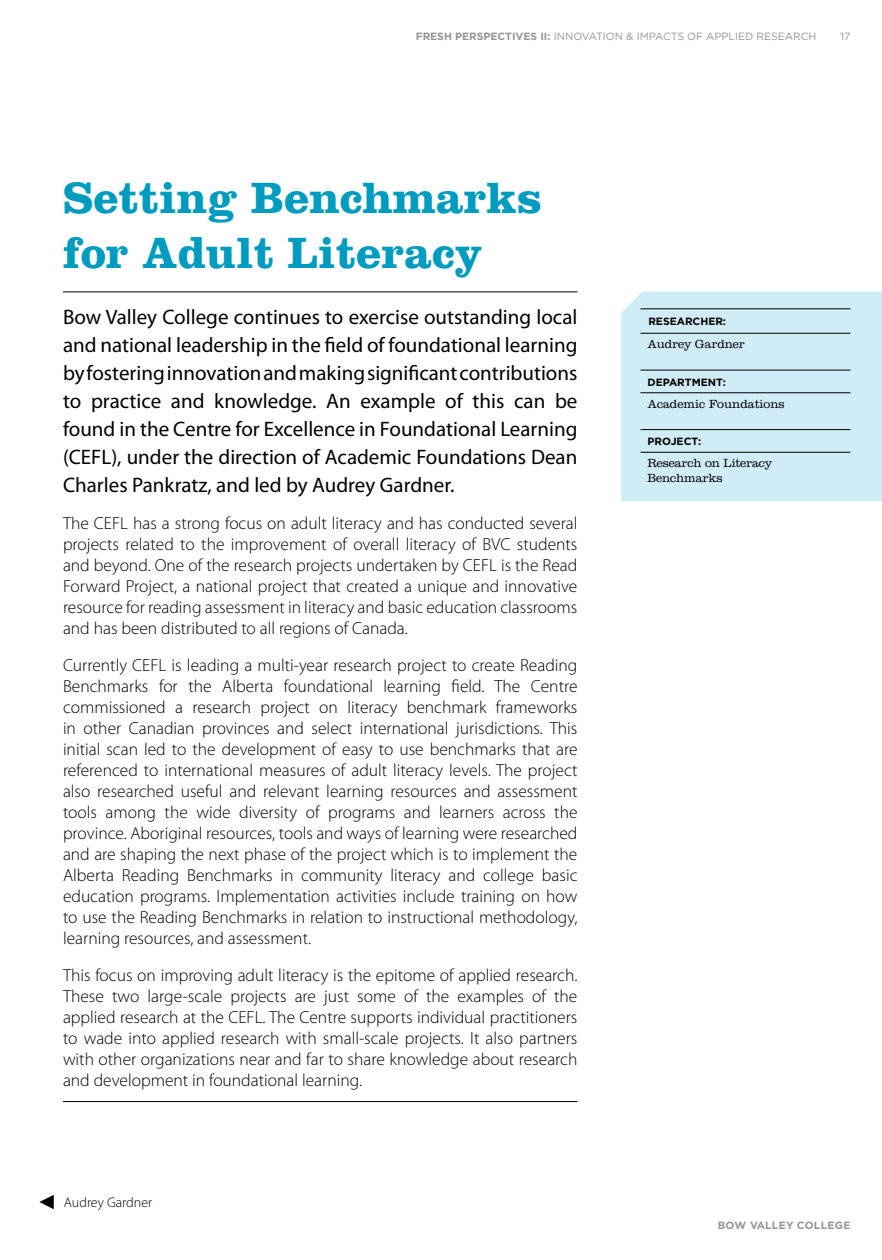
<style>
.page{position:relative;width:882px;height:1260px;background:#fff}
.page>*{position:absolute;margin:0;border:0;box-sizing:border-box;transform-origin:0 0}
.t1{font:700 45.5px/54.6px "Clarendon LT Std";color:#009cc0}
.t2{font:21px/28px "Myriad Pro";color:#000;text-align:justify}
.t3{font:300 17.5px/21px "Myriad Pro";color:#000;text-align:justify}
.t4{font:300 14px "Myriad Pro";color:#000}
.t5{font:300 12.25px/14.7px "Clarendon LT Std";letter-spacing:-.01em;color:#000}
.t6{font:10.5px "Gotham";color:#939598}
.t7{font:700 10.5px "Gotham";color:#000}
.t8{font:700 10.5px "Gotham";letter-spacing:.025em;color:#939598}
.s1{font-weight:700}
</style>
<div class="page">
<hr style="left:63px;top:1101px;width:515px;height:1px;background:#000">
<hr style="left:63px;top:292px;width:515px;height:1px;background:#000">
<div style="left:621px;top:292px;width:261px;height:209px;background:#d0ecf6"></div>
<hr style="left:640px;top:309px;width:210px;height:1px;background:#000">
<hr style="left:640px;top:333px;width:210px;height:1px;background:#000">
<hr style="left:640px;top:370px;width:210px;height:1px;background:#000">
<hr style="left:640px;top:392px;width:210px;height:1px;background:#000">
<hr style="left:640px;top:429px;width:210px;height:1px;background:#000">
<hr style="left:640px;top:452px;width:210px;height:1px;background:#000">
<svg style="left:39px;top:1195px;width:15px;height:14px"></svg>
<p class="t6" style="left:416px;top:31px;width:402px"><span class="s1">FRESH PERSPECTIVES II:</span> INNOVATION &amp; IMPACTS OF APPLIED RESEARCH</p>
<p class="t6" style="left:840px;top:31px;width:12px">17</p>
<h1 class="t1" style="left:63px;top:170px;width:481px">Setting Benchmarks for Adult Literacy</h1>
<p class="t2" style="left:63px;top:303px;width:516px">Bow Valley College continues to exercise outstanding local and national leadership in the field of foundational learning by fostering innovation and making significant contributions to practice and knowledge. An example of this can be found in the Centre for Excellence in Foundational Learning (CEFL), under the direction of Academic Foundations Dean Charles Pankratz, and led by Audrey Gardner.</p>
<p class="t3" style="left:63px;top:513px;width:516px">The CEFL has a strong focus on adult literacy and has conducted several projects related to the improvement of overall literacy of BVC students and beyond. One of the research projects undertaken by CEFL is the Read Forward Project, a national project that created a unique and innovative resource for reading assessment in literacy and basic education classrooms and has been distributed to all regions of Canada.</p>
<p class="t3" style="left:63px;top:654px;width:516px">Currently CEFL is leading a multi-year research project to create Reading Benchmarks for the Alberta foundational learning field. The Centre commissioned a research project on literacy benchmark frameworks in other Canadian provinces and select international jurisdictions. This initial scan led to the development of easy to use benchmarks that are referenced to international measures of adult literacy levels. The project also researched useful and relevant learning resources and assessment tools among the wide diversity of programs and learners across the province. Aboriginal resources, tools and ways of learning were researched and are shaping the next phase of the project which is to implement the Alberta Reading Benchmarks in community literacy and college basic education programs. Implementation activities include training on how to use the Reading Benchmarks in relation to instructional methodology, learning resources, and assessment.</p>
<p class="t3" style="left:63px;top:964px;width:516px">This focus on improving adult literacy is the epitome of applied research.<br>These two large-scale projects are just some of the examples of the applied research at the CEFL. The Centre supports individual practitioners to wade into applied research with small-scale projects. It also partners with other organizations near and far to share knowledge about research and development in foundational learning.</p>
<p class="t4" style="left:64px;top:1194px;width:90px">Audrey Gardner</p>
<p class="t7" style="left:648px;top:316px;width:79px">RESEARCHER:</p>
<p class="t5" style="left:648px;top:337px;width:99px">Audrey Gardner</p>
<p class="t7" style="left:648px;top:376px;width:9px">DEPART</p>
<p class="t7" style="left:692px;top:376px;width:36px">MENT:</p>
<p class="t5" style="left:648px;top:396px;width:139px">Academic Foundations</p>
<p class="t7" style="left:648px;top:435px;width:37px">PROJECT</p>
<p class="t7" style="left:698px;top:435px;width:5px">:</p>
<p class="t5" style="left:648px;top:456px;width:126px">Research on Literacy<br>Benchmarks</p>
<p class="t8" style="left:718px;top:1219px;width:134px">BOW VALLEY COLLEGE</p>
</div>
